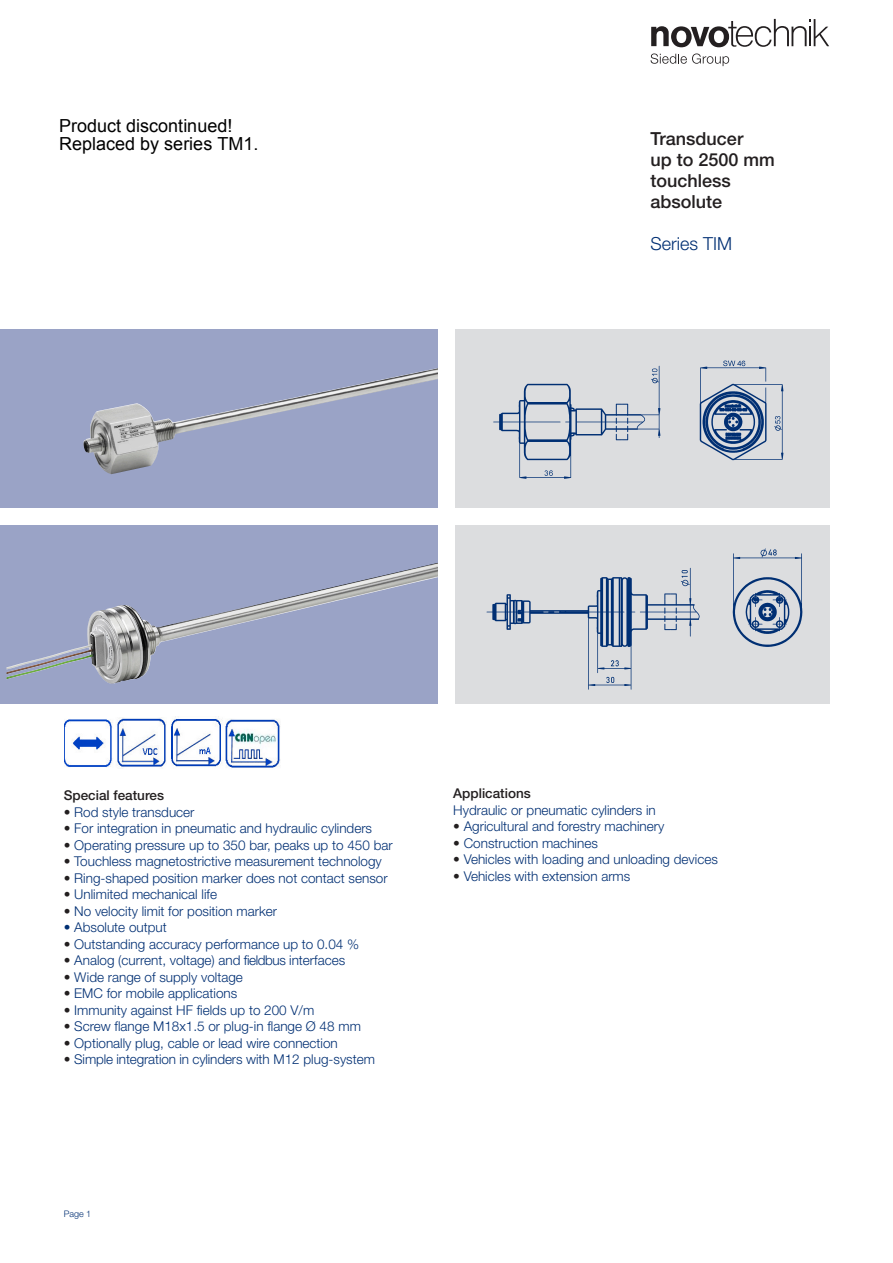
<style>
.page{position:relative;width:893px;height:1263px;background:#fff}
.page>*{position:absolute;margin:0;border:0;box-sizing:border-box;transform-origin:0 0}
.t1{font:18px/18px "Arial";color:#010101}
.t2{font:500 18px "Helvetica Neue LT Std";color:#231f20}
.t3{font:300 18px "Helvetica Neue LT Std";color:#002f73}
.t4{font:300 13.5px "Helvetica Neue LT Std";color:#002f73}
.t5{font:500 13.5px "Helvetica Neue LT Std";color:#231f20}
.t6{font:300 9px "Helvetica Neue LT Std";color:#002f73}
.s1{color:#231f20}
</style>
<div class="page">
<svg style="left:651px;top:19px;width:178px;height:28px"></svg>
<svg style="left:651px;top:53px;width:78px;height:13px"></svg>
<div style="left:0;top:330px;width:438px;height:178px;background:#9aa3c6"></div>
<img style="left:83px;top:368px;width:355px;height:106px">
<img style="left:456px;top:330px;width:372px;height:178px">
<div style="left:0;top:525px;width:438px;height:179px;background:#9aa3c6"></div>
<img style="left:6px;top:563px;width:432px;height:121px">
<img style="left:455px;top:525px;width:372px;height:179px">
<img style="left:64px;top:719px;width:48px;height:48px">
<img style="left:171px;top:717px;width:51px;height:50px">
<img style="left:117px;top:717px;width:49px;height:50px">
<img style="left:226px;top:719px;width:54px;height:49px">
<h1 class="t1" style="left:59px;top:117px;width:201px">Product discontinued!<br>Replaced by series TM1.</h1>
<p class="t2" style="left:651px;top:128px;width:94px">Transducer</p>
<p class="t2" style="left:651px;top:149px;width:126px">up to 2500 mm</p>
<p class="t2" style="left:651px;top:170px;width:82px">touchless</p>
<p class="t2" style="left:651px;top:191px;width:73px">absolute</p>
<p class="t3" style="left:651px;top:232px;width:83px">Series TIM</p>
<p class="t5" style="left:64px;top:787px;width:102px">Special features</p>
<p class="t4" style="left:64px;top:804px;width:132px"><span class="s1">•</span> Rod style transducer</p>
<p class="t4" style="left:64px;top:820px;width:310px"><span class="s1">•</span> For integration in pneumatic and hydraulic cylinders</p>
<p class="t4" style="left:64px;top:837px;width:330px"><span class="s1">•</span> Operating pressure up to 350 bar, peaks up to 450 bar</p>
<p class="t4" style="left:64px;top:853px;width:320px"><span class="s1">•</span> Touchless magnetostrictive measurement technology</p>
<p class="t4" style="left:64px;top:870px;width:325px"><span class="s1">•</span> Ring-shaped position marker does not contact sensor</p>
<p class="t4" style="left:64px;top:886px;width:155px"><span class="s1">•</span> Unlimited mechanical life</p>
<p class="t4" style="left:64px;top:903px;width:215px"><span class="s1">•</span> No velocity limit for position marker</p>
<p class="t4" style="left:64px;top:919px;width:105px">• Absolute output</p>
<p class="t4" style="left:64px;top:936px;width:297px"><span class="s1">•</span> Outstanding accuracy performance up to 0.04 %</p>
<p class="t4" style="left:64px;top:952px;width:283px"><span class="s1">•</span> Analog (current, voltage) and fieldbus interfaces</p>
<p class="t4" style="left:64px;top:969px;width:181px"><span class="s1">•</span> Wide range of supply voltage</p>
<p class="t4" style="left:64px;top:985px;width:175px"><span class="s1">•</span> EMC for mobile applications</p>
<p class="t4" style="left:64px;top:1002px;width:252px"><span class="s1">•</span> Immunity against HF fields up to 200 V/m</p>
<p class="t4" style="left:64px;top:1018px;width:299px"><span class="s1">•</span> Screw flange M18x1.5 or plug-in flange Ø 48 mm</p>
<p class="t4" style="left:64px;top:1035px;width:276px"><span class="s1">•</span> Optionally plug, cable or lead wire connection</p>
<p class="t4" style="left:64px;top:1051px;width:313px"><span class="s1">•</span> Simple integration in cylinders with M12 plug-system</p>
<p class="t6" style="left:64px;top:1208px;width:29px">Page 1</p>
<p class="t5" style="left:453px;top:786px;width:79px">Applications</p>
<p class="t4" style="left:453px;top:802px;width:204px">Hydraulic or pneumatic cylinders in</p>
<p class="t4" style="left:453px;top:818px;width:213px"><span class="s1">•</span> Agricultural and forestry machinery</p>
<p class="t4" style="left:453px;top:835px;width:146px"><span class="s1">•</span> Construction machines</p>
<p class="t4" style="left:453px;top:851px;width:266px"><span class="s1">•</span> Vehicles with loading and unloading devices</p>
<p class="t4" style="left:453px;top:868px;width:179px"><span class="s1">•</span> Vehicles with extension arms</p>
</div>
